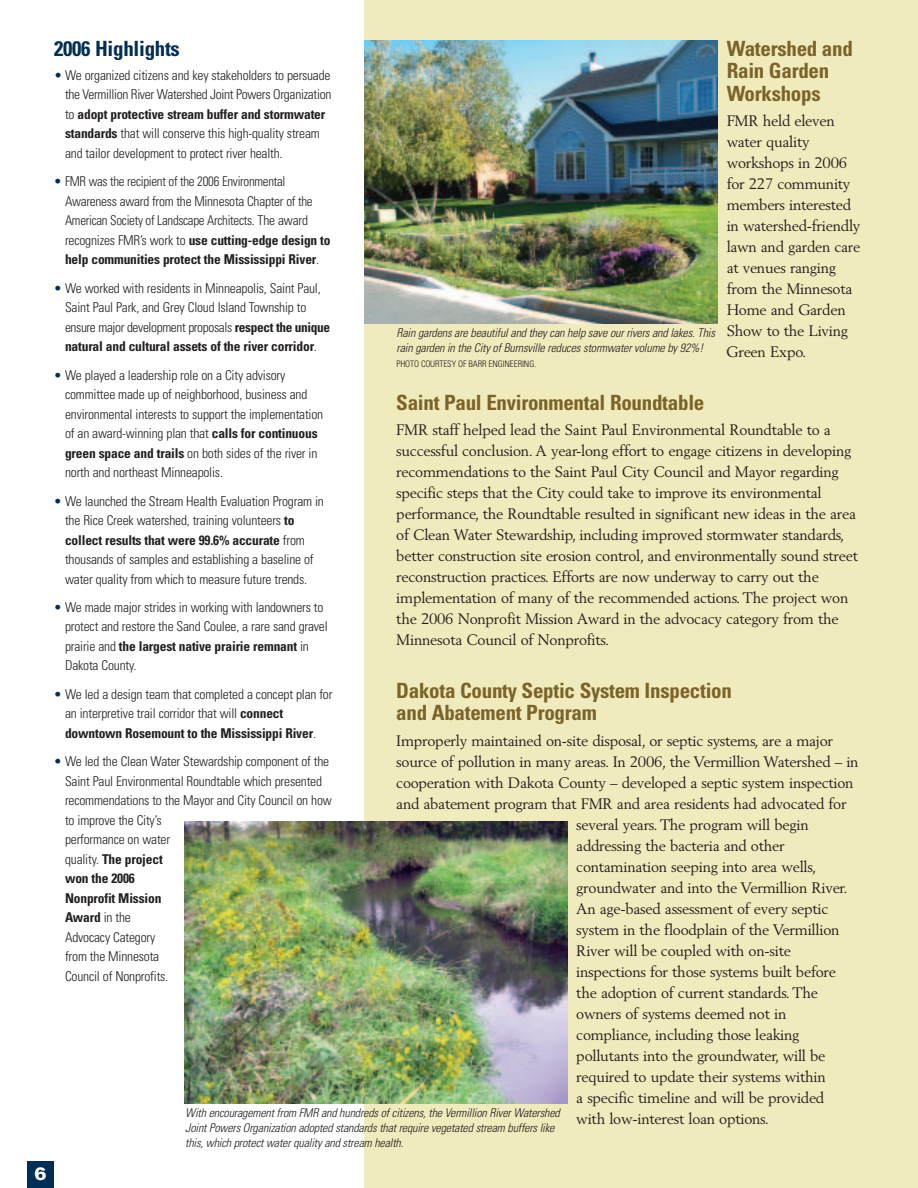
<style>
.page{position:relative;width:918px;height:1188px;background:#fff}
.page>*{position:absolute;margin:0;border:0;box-sizing:border-box;transform-origin:0 0}
.t1{font:700 condensed 21px/22.5px "Univers";letter-spacing:-.015em;color:#7b6329}
.t2{font:700 condensed 21px "Univers";letter-spacing:-.015em;color:#002e54}
.t3{font:900 18px "Univers";color:#fff}
.t4{font:15px/21px "Berling";letter-spacing:-.015em;color:#231f20}
.t5{font:300 condensed 13.5px/19.5px "Univers";letter-spacing:-.015em;color:#231f20}
.t6{font:300 condensed 13.5px/19.5px "Univers";letter-spacing:-.015em;color:#231f20;scale:.96 1}
.t7{font:italic 300 condensed 12px/15px "Univers";letter-spacing:-.02em;color:#231f20}
.t8{font:300 condensed 9px "Univers";letter-spacing:-.015em;color:#231f20}
.s1{color:#002e54}
.s2{font-weight:700}
</style>
<div class="page">
<div style="left:364px;top:0;width:554px;height:1188px;background:#f0ebbc"></div>
<div style="left:27px;top:1161px;width:27px;height:27px;background:#002e54"></div>
<img style="left:364px;top:40px;width:354px;height:284px">
<img style="left:185px;top:821px;width:382px;height:282px">
<p class="t3" style="left:34px;top:1167px;width:14px">6</p>
<h1 class="t2" style="left:54px;top:40px;width:127px">2006 Highlights</h1>
<p class="t5" style="left:65px;top:66px;width:268px;text-indent:-11px"><span class="s1">•</span> We organized citizens and key stakeholders to persuade the Vermillion River Watershed Joint Powers Organization to <span class="s2">adopt protective stream buffer and stormwater standards</span> that will conserve this high-quality stream and tailor development to protect river health.</p>
<p class="t6" style="left:65px;top:173px;width:278px;text-indent:-11px"><span class="s1">•</span> FMR was the recipient of the 2006 Environmental Awareness award from the Minnesota Chapter of the American Society of Landscape Architects. The award recognizes FMR’s work to <span class="s2">use cutting-edge design to help communities protect the Mississippi River</span>.</p>
<p class="t5" style="left:65px;top:279px;width:267px;text-indent:-11px"><span class="s1">•</span> We worked with residents in Minneapolis, Saint Paul, Saint Paul Park, and Grey Cloud Island Township to ensure major development proposals <span class="s2">respect the unique natural and cultural assets of the river corridor</span>.</p>
<p class="t5" style="left:65px;top:366px;width:260px;text-indent:-11px"><span class="s1">•</span> We played a leadership role on a City advisory committee made up of neighborhood, business and environmental interests to support the implementation of an award-winning plan that <span class="s2">calls for continuous green space and trails</span> on both sides of the river in north and northeast Minneapolis.</p>
<p class="t5" style="left:65px;top:492px;width:260px;text-indent:-11px"><span class="s1">•</span> We launched the Stream Health Evaluation Program in the Rice Creek watershed, training volunteers <span class="s2">to collect results that were 99.6% accurate</span> from thousands of samples and establishing a baseline of water quality from which to measure future trends.</p>
<p class="t5" style="left:65px;top:599px;width:264px;text-indent:-11px"><span class="s1">•</span> We made major strides in working with landowners to protect and restore the Sand Coulee, a rare sand gravel prairie and <span class="s2">the largest native prairie remnant</span> in Dakota County.</p>
<p class="t5" style="left:65px;top:686px;width:269px;text-indent:-11px"><span class="s1">•</span> We led a design team that completed a concept plan for an interpretive trail corridor that will <span class="s2">connect downtown Rosemount to the Mississippi River</span>.</p>
<p class="t5" style="left:65px;top:753px;width:268px;text-indent:-11px"><span class="s1">•</span> We led the Clean Water Stewardship component of the<br>Saint Paul Environmental Roundtable which presented recommendations to the Mayor and City Council on how to improve the City’s<br>performance on water<br>quality. <span class="s2">The project<br>won the 2006<br>Nonprofit Mission<br>Award</span> in the<br>Advocacy Category<br>from the Minnesota<br>Council of Nonprofits.</p>
<h1 class="t1" style="left:727px;top:39px;width:128px">Watershed and<br>Rain Garden<br>Workshops</h1>
<p class="t4" style="left:726px;top:112px;width:136px">FMR held eleven water quality workshops in 2006 for 227 community members interested in watershed-friendly lawn and garden care at venues ranging from the Minnesota<br>Home and Garden<br>Show to the Living<br>Green Expo.</p>
<p class="t7" style="left:397px;top:326px;width:322px">Rain gardens are beautiful and they can help save our rivers and lakes. This rain garden in the City of Burnsville reduces stormwater volume by 92%!</p>
<p class="t8" style="left:397px;top:361px;width:141px">PHOTO COURTESY OF BARR ENGINEERING.</p>
<h1 class="t1" style="left:396px;top:393px;width:310px">Saint Paul Environmental Roundtable</h1>
<p class="t4" style="left:396px;top:421px;width:463px">FMR staff helped lead the Saint Paul Environmental Roundtable to a successful conclusion. A year-long effort to engage citizens in developing recommendations to the Saint Paul City Council and Mayor regarding specific steps that the City could take to improve its environmental performance, the Roundtable resulted in significant new ideas in the area of Clean Water Stewardship, including improved stormwater standards, better construction site erosion control, and environmentally sound street reconstruction practices. Efforts are now underway to carry out the implementation of many of the recommended actions. The project won the 2006 Nonprofit Mission Award in the advocacy category from the Minnesota Council of Nonprofits.</p>
<h1 class="t1" style="left:396px;top:681px;width:337px">Dakota County Septic System Inspection and Abatement Program</h1>
<p class="t4" style="left:396px;top:731px;width:438px">Improperly maintained on-site disposal, or septic systems, are a major</p>
<p class="t4" style="left:396px;top:752px;width:464px">source of pollution in many areas. In 2006, the Vermillion Watershed – in</p>
<p class="t4" style="left:396px;top:773px;width:459px">cooperation with Dakota County – developed a septic system inspection</p>
<p class="t4" style="left:396px;top:794px;width:452px">and abatement program that FMR and area residents had advocated for</p>
<p class="t4" style="left:576px;top:815px;width:234px">several years. The program will begin</p>
<p class="t4" style="left:576px;top:836px;width:210px">addressing the bacteria and other</p>
<p class="t4" style="left:576px;top:857px;width:241px">contamination seeping into area wells,</p>
<p class="t4" style="left:576px;top:878px;width:273px">groundwater and into the Vermillion River.</p>
<p class="t4" style="left:576px;top:899px;width:254px">An age-based assessment of every septic</p>
<p class="t4" style="left:576px;top:920px;width:265px">system in the floodplain of the Vermillion</p>
<p class="t4" style="left:576px;top:941px;width:216px">River will be coupled with on-site</p>
<p class="t4" style="left:576px;top:962px;width:261px">inspections for those systems built before</p>
<p class="t4" style="left:576px;top:983px;width:243px">the adoption of current standards. The</p>
<p class="t4" style="left:576px;top:1004px;width:212px">owners of systems deemed not in</p>
<p class="t4" style="left:576px;top:1025px;width:225px">compliance, including those leaking</p>
<p class="t4" style="left:576px;top:1046px;width:251px">pollutants into the groundwater, will be</p>
<p class="t4" style="left:576px;top:1067px;width:251px">required to update their systems within</p>
<p class="t4" style="left:576px;top:1088px;width:249px">a specific timeline and will be provided</p>
<p class="t4" style="left:576px;top:1109px;width:194px">with low-interest loan options.</p>
<p class="t7" style="left:185px;top:1107px;width:379px">With encouragement from FMR and hundreds of citizens, the Vermillion River Watershed<br>Joint Powers Organization adopted standards that require vegetated stream buffers like this, which protect water quality and stream health.</p>
</div>
